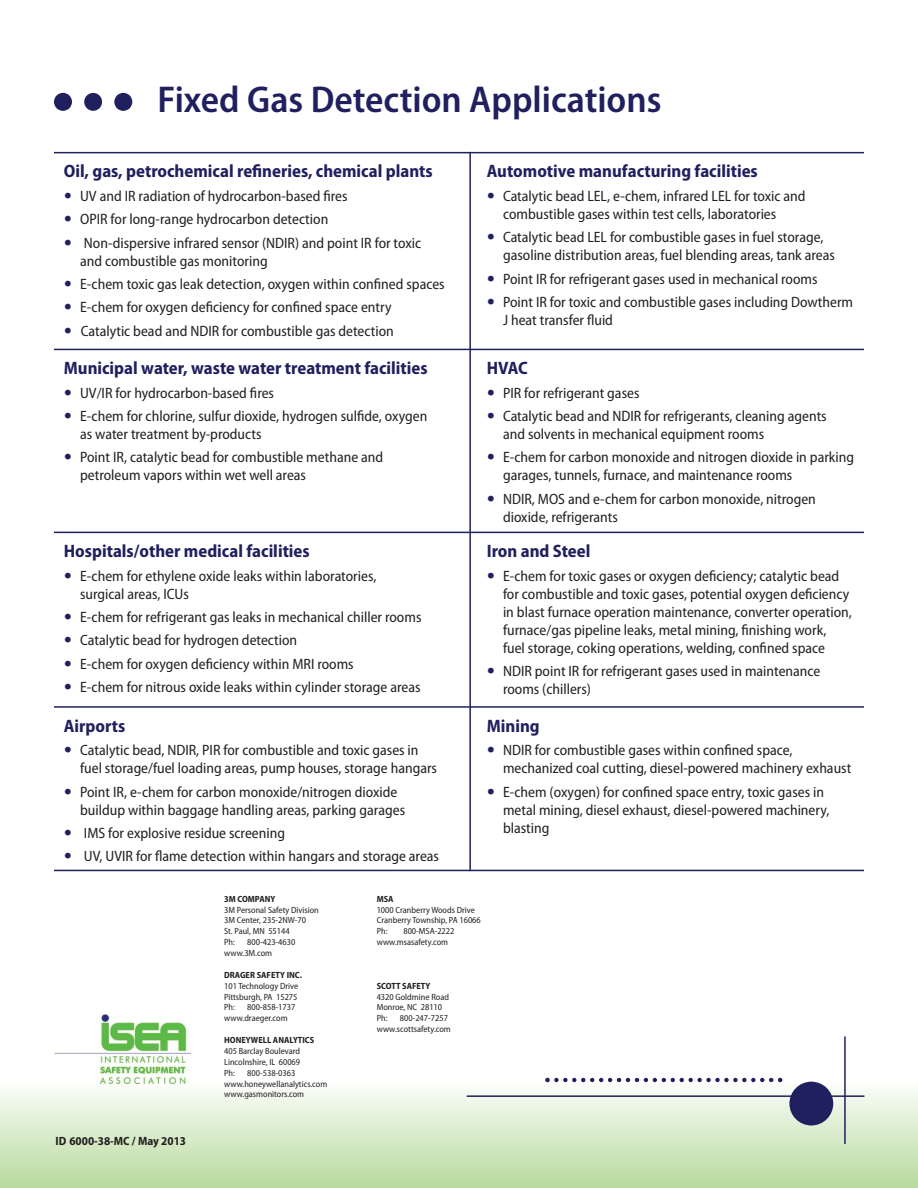
<style>
.page{position:relative;width:918px;height:1188px;background:#fff}
.page>*{position:absolute;margin:0;border:0;box-sizing:border-box;transform-origin:0 0}
.t1{font:600 semi-condensed 37.5px "Myriad Pro";color:#21205f}
.t2{font:700 semi-condensed 18px "Myriad Pro";color:#21205f}
.t3{font:semi-condensed 15px/23.4px "Myriad Pro";color:#231f20}
.t4{font:700 semi-condensed 12px "Myriad Pro";color:#231f20}
.t5{font:semi-condensed 9px/10.8px "Myriad Pro";color:#231f20}
.t6{font:700 semi-condensed 9px "Myriad Pro";color:#231f20}
</style>
<div class="page">
<img style="left:0;top:1085px;width:918px;height:103px">
<hr style="left:469px;top:152px;width:2px;height:719px;background:#21205f">
<hr style="left:54px;top:152px;width:810px;height:1px;background:#21205f">
<hr style="left:54px;top:349px;width:810px;height:1px;background:#21205f">
<hr style="left:54px;top:532px;width:810px;height:1px;background:#21205f">
<hr style="left:54px;top:706px;width:810px;height:2px;background:#21205f">
<hr style="left:54px;top:870px;width:810px;height:1px;background:#21205f">
<svg style="left:54px;top:93px;width:49px;height:18px"></svg>
<svg style="left:114px;top:93px;width:18px;height:18px"></svg>
<div style="left:789px;top:1082px;width:44px;height:43px;background:#21205f;border-radius:50%"></div>
<hr style="left:467px;top:1095px;width:397px;height:2px;background:#21205f">
<hr style="left:844px;top:1037px;width:2px;height:107px;background:#21205f">
<svg style="left:545px;top:1078px;width:237px;height:4px"></svg>
<img style="left:54px;top:1015px;width:136px;height:69px">
<h1 class="t1" style="left:158px;top:86px;width:506px">Fixed Gas Detection Applications</h1>
<p class="t2" style="left:64px;top:165px;width:370px">Oil, gas, petrochemical refineries, chemical plants</p>
<p class="t3" style="left:80px;top:185px;width:343px">UV and IR radiation of hydrocarbon-based fires<br>OPIR for long-range hydrocarbon detection<br>Non-dispersive infrared sensor (NDIR) and point IR for toxic</p>
<p class="t3" style="left:80px;top:250px;width:366px">and combustible gas monitoring<br>E-chem toxic gas leak detection, oxygen within confined spaces E-chem for oxygen deficiency for confined space entry Catalytic bead and NDIR for combustible gas detection</p>
<p class="t2" style="left:64px;top:362px;width:365px">Municipal water, waste water treatment facilities</p>
<p class="t3" style="left:80px;top:382px;width:349px">UV/IR for hydrocarbon-based fires<br>E-chem for chlorine, sulfur dioxide, hydrogen sulfide, oxygen</p>
<p class="t3" style="left:80px;top:424px;width:305px">as water treatment by-products<br>Point IR, catalytic bead for combustible methane and</p>
<p class="t3" style="left:80px;top:465px;width:227px">petroleum vapors within wet well areas</p>
<p class="t2" style="left:64px;top:544px;width:247px">Hospitals/other medical facilities</p>
<p class="t3" style="left:80px;top:568px;width:298px;line-height:18px">E-chem for ethylene oxide leaks within laboratories, surgical areas, ICUs</p>
<p class="t3" style="left:80px;top:606px;width:343px">E-chem for refrigerant gas leaks in mechanical chiller rooms Catalytic bead for hydrogen detection<br>E-chem for oxygen deficiency within MRI rooms<br>E-chem for nitrous oxide leaks within cylinder storage areas</p>
<p class="t2" style="left:64px;top:719px;width:63px">Airports</p>
<p class="t3" style="left:80px;top:742px;width:358px;line-height:18px">Catalytic bead, NDIR, PIR for combustible and toxic gases in fuel storage/fuel loading areas, pump houses, storage hangars</p>
<p class="t3" style="left:80px;top:784px;width:327px;line-height:18px">Point IR, e-chem for carbon monoxide/nitrogen dioxide buildup within baggage handling areas, parking garages</p>
<p class="t3" style="left:84px;top:822px;width:357px">IMS for explosive residue screening<br>UV, UVIR for flame detection within hangars and storage areas</p>
<p class="t2" style="left:487px;top:165px;width:273px">Automotive manufacturing facilities</p>
<p class="t3" style="left:503px;top:188px;width:304px;line-height:18px">Catalytic bead LEL, e-chem, infrared LEL for toxic and combustible gases within test cells, laboratories</p>
<p class="t3" style="left:503px;top:229px;width:333px;line-height:18px">Catalytic bead LEL for combustible gases in fuel storage, gasoline distribution areas, fuel blending areas, tank areas</p>
<p class="t3" style="left:503px;top:268px;width:352px">Point IR for refrigerant gases used in mechanical rooms<br>Point IR for toxic and combustible gases including Dowtherm</p>
<p class="t3" style="left:503px;top:310px;width:111px">J heat transfer fluid</p>
<p class="t2" style="left:487px;top:362px;width:43px">HVAC</p>
<p class="t3" style="left:503px;top:382px;width:325px">PIR for refrigerant gases<br>Catalytic bead and NDIR for refrigerants, cleaning agents</p>
<p class="t3" style="left:503px;top:424px;width:353px">and solvents in mechanical equipment rooms<br>E-chem for carbon monoxide and nitrogen dioxide in parking</p>
<p class="t3" style="left:503px;top:465px;width:314px">garages, tunnels, furnace, and maintenance rooms<br>NDIR, MOS and e-chem for carbon monoxide, nitrogen</p>
<p class="t3" style="left:503px;top:506px;width:116px">dioxide, refrigerants</p>
<p class="t2" style="left:487px;top:544px;width:105px">Iron and Steel</p>
<p class="t3" style="left:503px;top:568px;width:350px;line-height:18px">E-chem for toxic gases or oxygen deficiency; catalytic bead for combustible and toxic gases, potential oxygen deficiency in blast furnace operation maintenance, converter operation, furnace/gas pipeline leaks, metal mining, finishing work, fuel storage, coking operations, welding, confined space</p>
<p class="t3" style="left:503px;top:663px;width:319px;line-height:18px">NDIR point IR for refrigerant gases used in maintenance rooms (chillers)</p>
<p class="t2" style="left:487px;top:719px;width:54px">Mining</p>
<p class="t3" style="left:503px;top:742px;width:350px;line-height:18px">NDIR for combustible gases within confined space, mechanized coal cutting, diesel-powered machinery exhaust</p>
<p class="t3" style="left:503px;top:784px;width:328px;line-height:18px">E-chem (oxygen) for confined space entry, toxic gases in metal mining, diesel exhaust, diesel-powered machinery, blasting</p>
<p class="t4" style="left:56px;top:1137px;width:132px">ID 6000-38-MC / May 2013</p>
<p class="t6" style="left:224px;top:895px;width:53px">3M COMPANY</p>
<p class="t5" style="left:224px;top:905px;width:96px">3M Personal Safety Division<br>3M Center, 235-2NW-70<br>St. Paul, MN 55144<br>Ph:</p>
<p class="t5" style="left:224px;top:937px;width:73px;text-indent:23px">800-423-4630 www.3M.com</p>
<p class="t6" style="left:224px;top:971px;width:79px">DRAGER SAFETY INC.</p>
<p class="t5" style="left:224px;top:981px;width:76px;text-align:justify">101 Technology Drive Pittsburgh, PA 15275<br>Ph:</p>
<p class="t5" style="left:224px;top:1003px;width:73px;text-indent:23px">800-858-1737 www.draeger.com</p>
<p class="t6" style="left:224px;top:1037px;width:92px">HONEYWELL ANALYTICS</p>
<p class="t5" style="left:224px;top:1046px;width:78px;text-align:justify">405 Barclay Boulevard Lincolnshire, IL 60069<br>Ph:</p>
<p class="t5" style="left:224px;top:1068px;width:105px;text-indent:23px">800-538-0363 www.honeywellanalytics.com www.gasmonitors.com</p>
<p class="t6" style="left:377px;top:895px;width:18px">MSA</p>
<p class="t5" style="left:377px;top:905px;width:106px">1000 Cranberry Woods Drive<br>Cranberry Township, PA 16066<br>Ph:</p>
<p class="t5" style="left:377px;top:927px;width:79px;text-indent:27px">800-MSA-2222 www.msasafety.com</p>
<p class="t6" style="left:377px;top:982px;width:55px">SCOTT SAFETY</p>
<p class="t5" style="left:377px;top:992px;width:74px">4320 Goldmine Road<br>Monroe, NC 28110<br>Ph:</p>
<p class="t5" style="left:377px;top:1014px;width:76px;text-indent:23px">800-247-7257 www.scottsafety.com</p>
</div>
